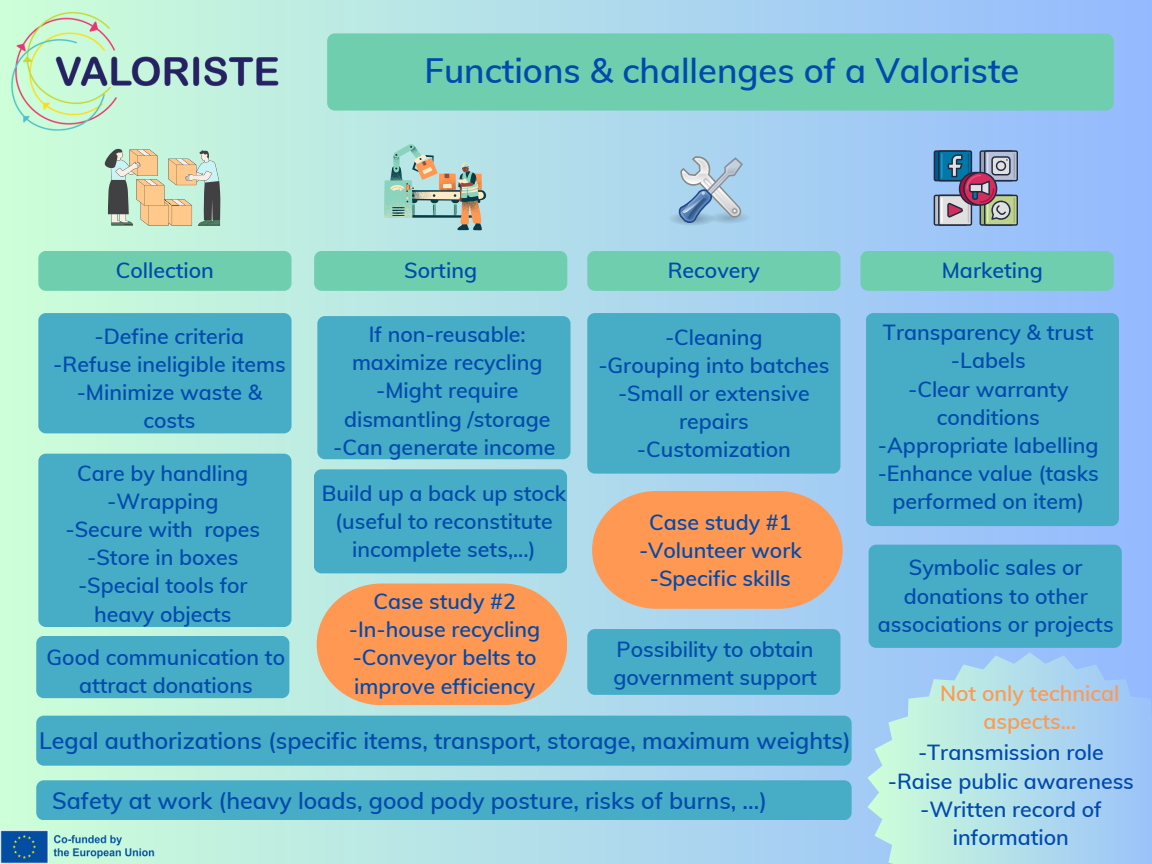
<style>
.page{position:relative;width:1152px;height:864px;background:#fff}
.page>*{position:absolute;margin:0;border:0;box-sizing:border-box;transform-origin:0 0}
.t1{font:600 34.5px "Muli";color:#004aad}
.t2{font:600 23.25px "Muli";color:#004aad}
.t3{font:600 21.3px/28.2px "Muli";color:#004aad;text-align:center}
.t4{font:600 21.3px/28.2px "Muli";color:#ff9852;text-align:center}
</style>
<div class="page">
<div style="left:0;top:0;width:1152px;height:864px;background:linear-gradient(to right,#cdffd8,#94b9fe)"></div>
<img style="left:0;top:0;width:303px;height:231px">
<img style="left:0;top:829px;width:165px;height:35px">
<div style="left:38px;top:313px;width:254px;height:120px;background:#47acc6;border-radius:8px"></div>
<div style="left:314px;top:469px;width:253px;height:104px;background:#47acc6;border-radius:8px"></div>
<div style="left:587px;top:313px;width:253px;height:161px;background:#47acc6;border-radius:8px"></div>
<div style="left:866px;top:313px;width:253px;height:213px;background:#47acc6;border-radius:8px"></div>
<div style="left:38px;top:251px;width:254px;height:40px;background:#6fceae;border-radius:8px"></div>
<div style="left:314px;top:251px;width:253px;height:40px;background:#6fceae;border-radius:8px"></div>
<div style="left:587px;top:251px;width:253px;height:40px;background:#6fceae;border-radius:8px"></div>
<div style="left:860px;top:251px;width:254px;height:40px;background:#6fceae;border-radius:8px"></div>
<div style="left:327px;top:33px;width:787px;height:78px;background:#6fceae;border-radius:8px"></div>
<svg style="left:384px;top:144px;width:105px;height:87px;background:#aac6bc"></svg>
<svg style="left:105px;top:148px;width:116px;height:78px;background:#bdbfa3"></svg>
<svg style="left:667px;top:155px;width:84px;height:71px;background:#a5c5dc"></svg>
<svg style="left:934px;top:150px;width:84px;height:76px;background:#848a9e"></svg>
<div style="left:38px;top:454px;width:254px;height:173px;background:#47acc6;border-radius:8px"></div>
<div style="left:36px;top:636px;width:253px;height:62px;background:#47acc6;border-radius:8px"></div>
<div style="left:36px;top:780px;width:816px;height:40px;background:#47acc6;border-radius:8px"></div>
<div style="left:317px;top:316px;width:254px;height:143px;background:#47acc6;border-radius:8px"></div>
<svg style="left:592px;top:491px;width:251px;height:118px;background:#f59e63"></svg>
<div style="left:36px;top:716px;width:816px;height:50px;background:#47acc6;border-radius:8px"></div>
<div style="left:869px;top:545px;width:253px;height:103px;background:#47acc6;border-radius:8px"></div>
<svg style="left:317px;top:584px;width:250px;height:121px;background:#f7a061"></svg>
<svg style="left:867px;top:652px;width:285px;height:212px;background:#afdaec"></svg>
<div style="left:587px;top:629px;width:253px;height:66px;background:#47acc6;border-radius:8px"></div>
<p class="t1" style="left:424px;top:48px;width:596px">Functions &amp; challenges of a Valoriste</p>
<h1 class="t3" style="left:116px;top:256px;width:100px">Collection</h1>
<p class="t3" style="left:404px;top:256px;width:74px">Sorting</p>
<p class="t3" style="left:668px;top:256px;width:94px">Recovery</p>
<p class="t3" style="left:942px;top:256px;width:103px">Marketing</p>
<p class="t3" style="left:352px;top:320px;width:192px">If non-reusable: maximize recycling</p>
<p class="t3" style="left:344px;top:376px;width:208px">-Might require dismantling /storage</p>
<p class="t3" style="left:333px;top:433px;width:224px">-Can generate income</p>
<p class="t3" style="left:95px;top:321px;width:151px">-Define criteria</p>
<p class="t3" style="left:53px;top:350px;width:234px">-Refuse ineligible items</p>
<p class="t3" style="left:77px;top:378px;width:187px">-Minimize waste &amp; costs</p>
<p class="t3" style="left:77px;top:459px;width:173px">Care by handling</p>
<p class="t3" style="left:107px;top:487px;width:113px">-Wrapping</p>
<p class="t3" style="left:65px;top:515px;width:196px">-Secure with ropes</p>
<p class="t3" style="left:87px;top:543px;width:153px">-Store in boxes</p>
<p class="t3" style="left:78px;top:571px;width:171px">-Special tools for heavy objects</p>
<p class="t3" style="left:47px;top:642px;width:240px">Good communication to attract donations</p>
<p class="t3" style="left:665px;top:323px;width:99px">-Cleaning</p>
<p class="t3" style="left:598px;top:351px;width:233px">-Grouping into batches</p>
<p class="t3" style="left:618px;top:379px;width:193px">-Small or extensive repairs</p>
<p class="t3" style="left:637px;top:435px;width:155px">-Customization</p>
<p class="t3" style="left:322px;top:479px;width:246px">Build up a back up stock (useful to reconstitute incomplete sets,...)</p>
<p class="t3" style="left:649px;top:508px;width:144px">Case study #1</p>
<p class="t3" style="left:639px;top:536px;width:164px">-Volunteer work</p>
<p class="t3" style="left:650px;top:564px;width:143px">-Specific skills</p>
<p class="t3" style="left:373px;top:587px;width:144px">Case study #2</p>
<p class="t3" style="left:349px;top:615px;width:193px">-In-house recycling</p>
<p class="t3" style="left:353px;top:643px;width:185px;text-align:left">-Conveyor belts to improve efficiency</p>
<p class="t2" style="left:39px;top:726px;width:813px">Legal authorizations (specific items, transport, storage, maximum weights)</p>
<p class="t2" style="left:52px;top:785px;width:717px">Safety at work (heavy loads, good pody posture, risks of burns, ...)</p>
<p class="t3" style="left:613px;top:635px;width:205px;text-align:left">Possibility to obtain government support</p>
<p class="t3" style="left:883px;top:318px;width:212px">Transparency &amp; trust</p>
<p class="t3" style="left:951px;top:346px;width:76px">-Labels</p>
<p class="t3" style="left:908px;top:374px;width:162px">-Clear warranty conditions</p>
<p class="t3" style="left:878px;top:431px;width:222px">-Appropriate labelling</p>
<p class="t3" style="left:878px;top:459px;width:223px">-Enhance value (tasks performed on item)</p>
<p class="t3" style="left:878px;top:553px;width:237px">Symbolic sales or donations to other associations or projects</p>
<p class="t4" style="left:940px;top:678px;width:181px">Not only technical aspects...</p>
<p class="t3" style="left:918px;top:738px;width:187px">-Transmission role</p>
<p class="t3" style="left:888px;top:766px;width:248px">-Raise public awareness</p>
<p class="t3" style="left:920px;top:795px;width:183px">-Written record of information</p>
</div>
